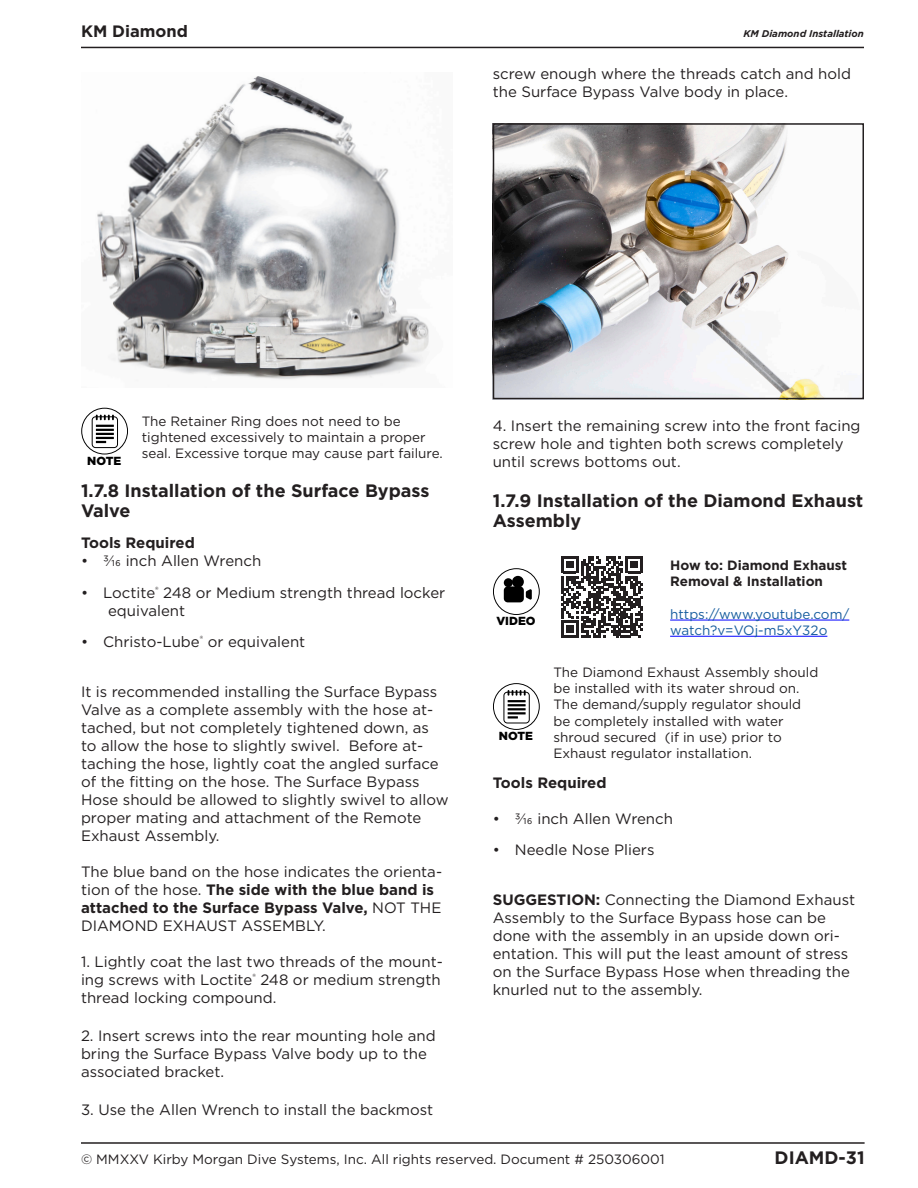
<style>
.page{position:relative;width:918px;height:1188px;background:#fff}
.page>*{position:absolute;margin:0;border:0;box-sizing:border-box;transform-origin:0 0}
.t1{font:700 18px/19.5px "Gotham";color:#231f20}
.t2{font:700 16.5px "Gotham";color:#231f20}
._2011_DSI_Body_Text{font:15px/18px "Gotham";color:#231f20}
._2011_DSI_Body_Text-2{font:700 15px "Gotham";color:#231f20}
.Note{font:13.5px/16.2px "Gotham";color:#231f20}
.Note-2{font:13.5px/16.2px "Gotham";color:#175d9e}
.Note-3{font:700 13.5px/16.2px "Gotham";color:#231f20}
.t3{font:900 11.7px "Gotham";color:#000}
.t4{font:italic 700 9.75px "Gotham";color:#231f20}
.s1{font-weight:700}
</style>
<div class="page">
<hr style="left:81px;top:1142px;width:784px;height:2px;background:#231f20">
<hr style="left:81px;top:47px;width:783px;height:1px;background:#231f20">
<img style="left:97px;top:76px;width:332px;height:304px">
<svg style="left:81px;top:408px;width:47px;height:47px"></svg>
<img style="left:496px;top:126px;width:326px;height:270px">
<div style="left:493px;top:123px;width:371px;height:276px;border:2px solid #231f20"></div>
<svg style="left:493px;top:568px;width:47px;height:47px"></svg>
<svg style="left:561px;top:556px;width:82px;height:82px"></svg>
<hr style="left:670px;top:620px;width:179px;height:1px;background:#00f">
<hr style="left:670px;top:636px;width:157px;height:1px;background:#00f">
<svg style="left:493px;top:683px;width:47px;height:47px"></svg>
<p class="t2" style="left:81px;top:20px;width:109px">KM Diamond</p>
<p class="t4" style="left:743px;top:27px;width:122px">KM Diamond Installation</p>
<p class="_2011_DSI_Body_Text" style="left:493px;top:65px;width:360px">screw enough where the threads catch and hold the Surface Bypass Valve body in place.</p>
<p class="Note" style="left:142px;top:413px;width:303px">The Retainer Ring does not need to be tightened excessively to maintain a proper seal. Excessive torque may cause part failure.</p>
<p class="t1" style="left:81px;top:481px;width:350px">1.7.8 Installation of the Surface Bypass<br>Valve</p>
<p class="_2011_DSI_Body_Text-2" style="left:81px;top:533px;width:115px">Tools Required</p>
<p class="_2011_DSI_Body_Text" style="left:81px;top:551px;width:182px">• 3/16 inch Allen Wrench</p>
<p class="_2011_DSI_Body_Text" style="left:108px;top:583px;width:339px;text-indent:-27px">• Loctite<sup>®</sup> 248 or Medium strength thread locker equivalent</p>
<p class="_2011_DSI_Body_Text" style="left:81px;top:632px;width:226px">• Christo-Lube<sup>®</sup> or equivalent</p>
<p class="_2011_DSI_Body_Text" style="left:81px;top:682px;width:369px">It is recommended installing the Surface Bypass Valve as a complete assembly with the hose at&shy;tached, but not completely tightened down, as<br>to allow the hose to slightly swivel. Before at&shy;taching the hose, lightly coat the angled surface of the fitting on the hose. The Surface Bypass Hose should be allowed to slightly swivel to allow proper mating and attachment of the Remote Exhaust Assembly.</p>
<p class="_2011_DSI_Body_Text" style="left:81px;top:862px;width:363px">The blue band on the hose indicates the orienta&shy;tion of the hose. <span class="s1">The side with the blue band is attached to the Surface Bypass Valve,</span> NOT THE DIAMOND EXHAUST ASSEMBLY.</p>
<p class="_2011_DSI_Body_Text" style="left:81px;top:952px;width:363px">1. Lightly coat the last two threads of the mount&shy;ing screws with Loctite<sup>®</sup> 248 or medium strength thread locking compound.</p>
<p class="_2011_DSI_Body_Text" style="left:81px;top:1026px;width:356px">2. Insert screws into the rear mounting hole and bring the Surface Bypass Valve body up to the associated bracket.</p>
<p class="_2011_DSI_Body_Text" style="left:81px;top:1100px;width:354px">3. Use the Allen Wrench to install the backmost</p>
<p class="t3" style="left:87px;top:452px;width:36px">NOTE</p>
<p class="_2011_DSI_Body_Text" style="left:493px;top:417px;width:369px">4. Insert the remaining screw into the front facing screw hole and tighten both screws completely until screws bottoms out.</p>
<p class="t1" style="left:493px;top:491px;width:372px">1.7.9 Installation of the Diamond Exhaust<br>Assembly</p>
<p class="t3" style="left:496px;top:613px;width:41px">VIDEO</p>
<p class="Note-3" style="left:670px;top:557px;width:178px">How to: Diamond Exhaust<br>Removal &amp; Installation</p>
<p class="Note-2" style="left:670px;top:606px;width:175px">https://www.youtube.com/ watch?v=VOj-m5xY32o</p>
<p class="Note" style="left:554px;top:664px;width:266px">The Diamond Exhaust Assembly should be installed with its water shroud on.<br>The demand/supply regulator should be completely installed with water shroud secured (if in use) prior to Exhaust regulator installation.</p>
<p class="_2011_DSI_Body_Text-2" style="left:493px;top:773px;width:115px">Tools Required</p>
<p class="_2011_DSI_Body_Text" style="left:493px;top:809px;width:182px">• 3/16 inch Allen Wrench</p>
<p class="_2011_DSI_Body_Text" style="left:493px;top:841px;width:163px">• Needle Nose Pliers</p>
<p class="_2011_DSI_Body_Text" style="left:493px;top:890px;width:364px"><span class="s1">SUGGESTION:</span> Connecting the Diamond Exhaust Assembly to the Surface Bypass hose can be done with the assembly in an upside down ori&shy;entation. This will put the least amount of stress on the Surface Bypass Hose when threading the knurled nut to the assembly.</p>
<p class="t3" style="left:499px;top:728px;width:36px">NOTE</p>
<p class="Note" style="left:81px;top:1151px;width:585px">© MMXXV Kirby Morgan Dive Systems, Inc. All rights reserved. Document # 250306001</p>
<p class="t1" style="left:775px;top:1148px;width:91px">DIAMD-31</p>
</div>
